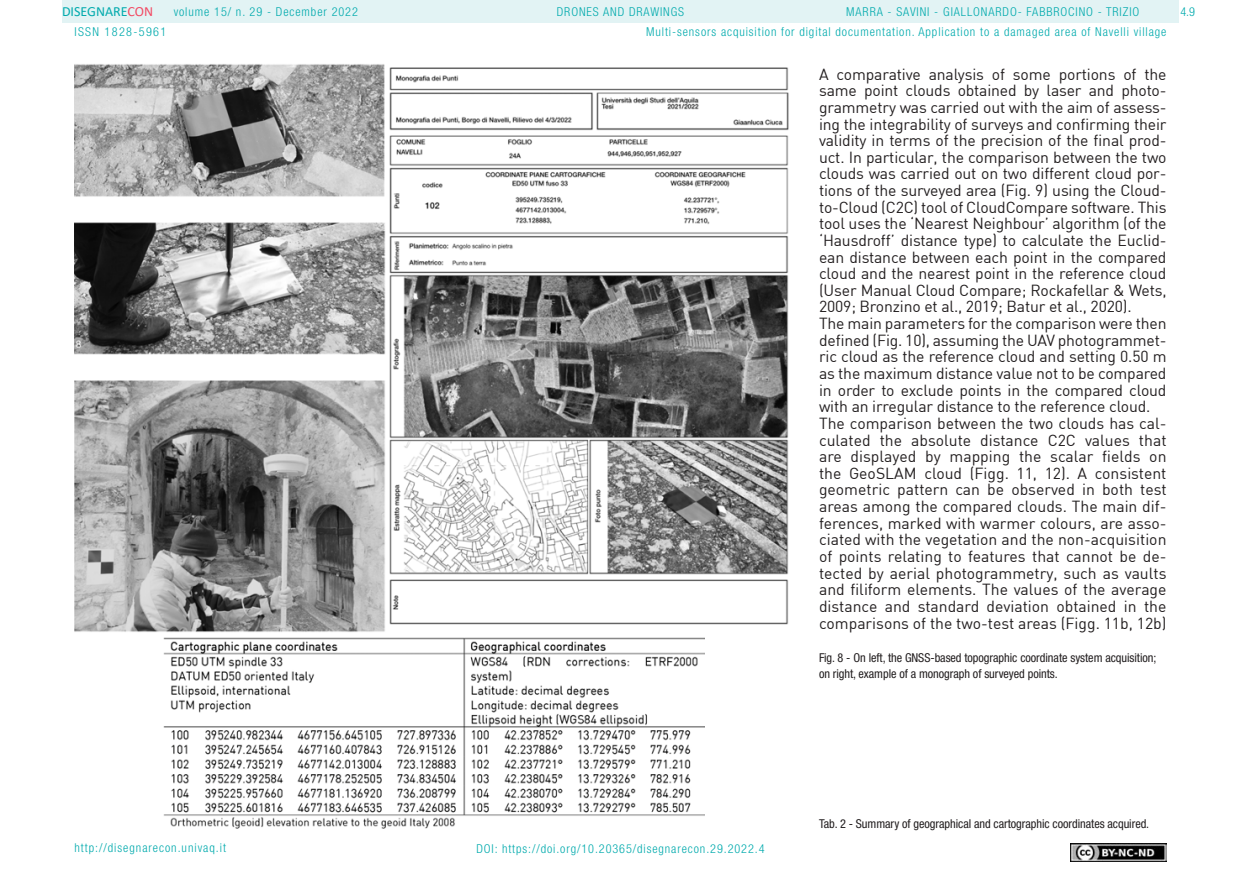
<style>
.page{position:relative;width:1241px;height:893px;background:#fff}
.page>*{position:absolute;margin:0;border:0;box-sizing:border-box;transform-origin:0 0}
.t1{font:15.75px/16.6px "DIN";letter-spacing:-.01em;color:#231f20;text-align:justify}
.t2{font:14px "Calibri";color:#00aaad}
.t3{font:300 condensed 12.25px "Helvetica Neue LT Std";letter-spacing:.075em;color:#00aaad}
.t4{font:condensed 12.25px/16.6px "Helvetica Neue LT Std";letter-spacing:-.005em;color:#231f20}
.t5{font:300 condensed 12.25px "Helvetica Neue LT Std";letter-spacing:.11em;color:#00aaad}
.s1{color:#f24862}
</style>
<div class="page">
<div style="left:62px;top:0;width:1116px;height:23px;background:#e2f3f4"></div>
<img style="left:1070px;top:843px;width:96px;height:18px">
<img style="left:74px;top:64px;width:715px;height:568px">
<img style="left:164px;top:637px;width:540px;height:192px">
<p class="t2" style="left:62px;top:2px;width:93px">DISEGNARE<span class="s1">CON</span></p>
<p class="t3" style="left:846px;top:5px;width:294px">MARRA - SAVINI - GIALLONARDO- FABBROCINO - TRIZIO</p>
<p class="t3" style="left:174px;top:5px;width:186px">volume 15/ n. 29 - December 2022</p>
<p class="t3" style="left:556px;top:5px;width:129px">DRONES AND DRAWINGS</p>
<p class="t5" style="left:74px;top:24px;width:93px">ISSN 1828-5961</p>
<p class="t3" style="left:646px;top:25px;width:521px">Multi-sensors acquisition for digital documentation. Application to a damaged area of Navelli village</p>
<p class="t1" style="left:819px;top:65px;width:349px">A comparative analysis of some portions of the same point clouds obtained by laser and photo&shy;grammetry was carried out with the aim of assess&shy;ing the integrability of surveys and confirming their validity in terms of the precision of the final prod&shy;uct. In particular, the comparison between the two clouds was carried out on two different cloud por&shy;tions of the surveyed area (Fig. 9) using the Cloud&shy;to-Cloud (C2C) tool of CloudCompare software. This tool uses the ‘Nearest Neighbour’ algorithm (of the ‘Hausdroff’ distance type) to calculate the Euclid&shy;ean distance between each point in the compared cloud and the nearest point in the reference cloud (User Manual Cloud Compare; Rockafellar &amp; Wets, 2009; Bronzino et al., 2019; Batur et al., 2020).</p>
<p class="t1" style="left:819px;top:315px;width:349px">The main parameters for the comparison were then defined (Fig. 10), assuming the UAV photogrammet&shy;ric cloud as the reference cloud and setting 0.50 m as the maximum distance value not to be compared in order to exclude points in the compared cloud with an irregular distance to the reference cloud.</p>
<p class="t1" style="left:819px;top:415px;width:349px">The comparison between the two clouds has cal&shy;culated the absolute distance C2C values that are displayed by mapping the scalar fields on the GeoSLAM cloud (Figg. 11, 12). A consistent geometric pattern can be observed in both test areas among the compared clouds. The main dif&shy;ferences, marked with warmer colours, are asso&shy;ciated with the vegetation and the non-acquisition of points relating to features that cannot be de&shy;tected by aerial photogrammetry, such as vaults and filiform elements. The values of the average distance and standard deviation obtained in the comparisons of the two-test areas (Figg. 11b, 12b)</p>
<p class="t4" style="left:819px;top:649px;width:339px">Fig. 8 - On left, the GNSS-based topographic coordinate system acquisition; on right, example of a monograph of surveyed points.</p>
<p class="t3" style="left:1180px;top:5px;width:16px">4.9</p>
<p class="t3" style="left:74px;top:841px;width:153px">http://disegnarecon.univaq.it</p>
<p class="t3" style="left:476px;top:842px;width:290px">DOI: https://doi.org/10.20365/disegnarecon.29.2022.4</p>
<p class="t4" style="left:819px;top:815px;width:331px">Tab. 2 - Summary of geographical and cartographic coordinates acquired.</p>
</div>
